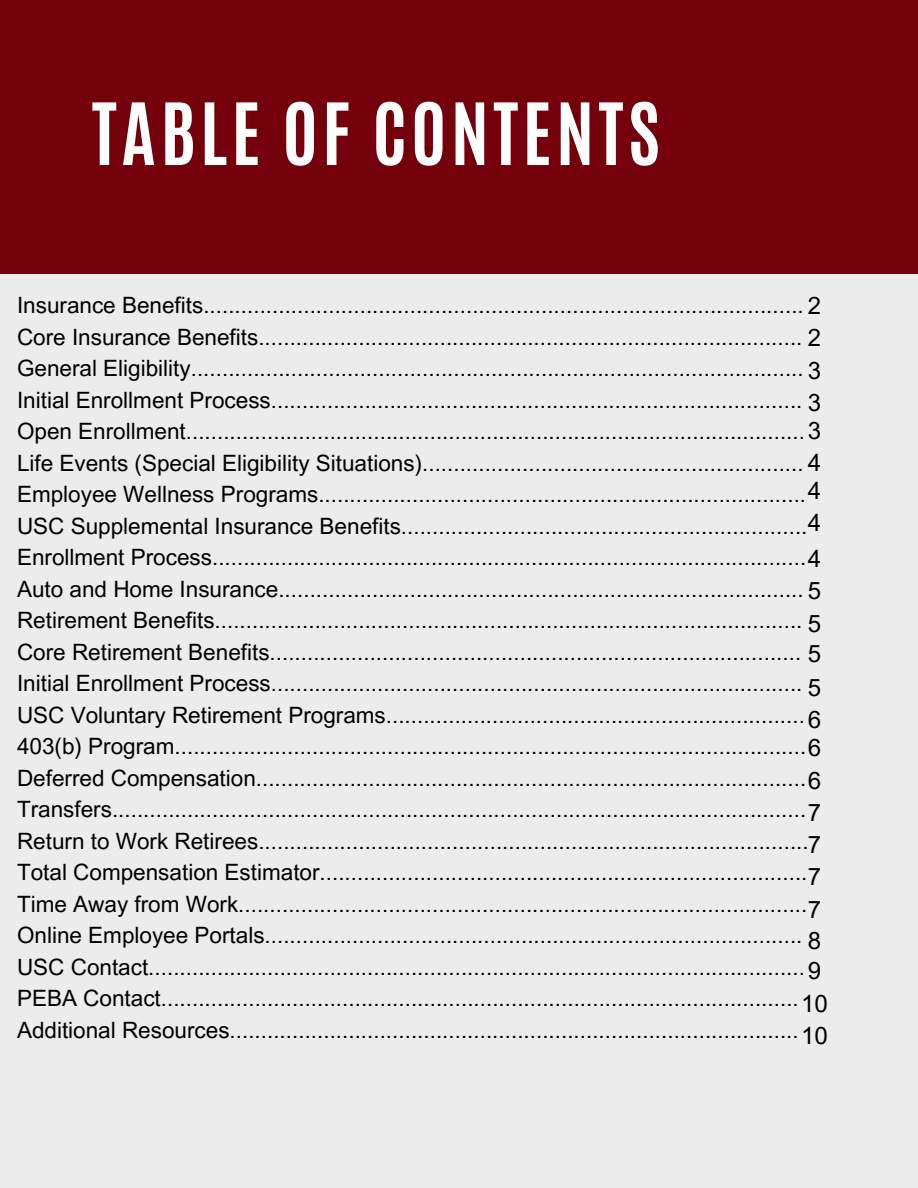
<style>
.page{position:relative;width:918px;height:1188px;background:#ececec}
.page>*{position:absolute;margin:0;border:0;box-sizing:border-box;transform-origin:0 0}
.t1{font:700 72.9px "Antonio";letter-spacing:.06em;color:#fff}
.t2{font:24px "Arial MT Pro";color:#000}
.t3{font:22.5px "Arial MT Pro";color:#000}
.s1{font-size:24px}
</style>
<div class="page">
<div style="left:0;top:0;width:918px;height:273px;background:#73000a"></div>
<p class="t1" style="left:92px;top:82px;width:570px">TABLE OF CONTENTS</p>
<h1 class="t3" style="left:17px;top:297px;width:806px">Insurance Benefits................................................................................................ <span class="s1">2</span></h1>
<p class="t3" style="left:17px;top:328px;width:806px">Core Insurance Benefits....................................................................................... <span class="s1">2</span></p>
<p class="t3" style="left:17px;top:360px;width:806px">General Eligibility.................................................................................................. <span class="s1">3</span></p>
<p class="t2" style="left:808px;top:393px;width:15px">3</p>
<p class="t3" style="left:17px;top:391px;width:787px">Initial Enrollment Process.....................................................................................</p>
<p class="t3" style="left:17px;top:423px;width:806px">Open Enrollment...................................................................................................<span class="s1">3</span></p>
<p class="t3" style="left:17px;top:454px;width:806px">Life Events (Special Eligibility Situations)............................................................. <span class="s1">4</span></p>
<p class="t3" style="left:17px;top:486px;width:791px">Employee Wellness Programs..............................................................................</p>
<p class="t3" style="left:17px;top:517px;width:792px">USC Supplemental Insurance Benefits.................................................................</p>
<p class="t3" style="left:17px;top:549px;width:806px">Enrollment Process...............................................................................................<span class="s1">4</span></p>
<p class="t3" style="left:17px;top:580px;width:788px">Auto and Home Insurance....................................................................................</p>
<p class="t3" style="left:17px;top:612px;width:787px">Retirement Benefits..............................................................................................</p>
<p class="t3" style="left:17px;top:643px;width:786px">Core Retirement Benefits.....................................................................................</p>
<p class="t3" style="left:17px;top:675px;width:787px">Initial Enrollment Process.....................................................................................</p>
<p class="t3" style="left:17px;top:706px;width:789px">USC Voluntary Retirement Programs...................................................................</p>
<p class="t3" style="left:17px;top:738px;width:806px">403(b) Program.....................................................................................................<span class="s1">6</span></p>
<p class="t3" style="left:17px;top:769px;width:791px">Deferred Compensation........................................................................................</p>
<p class="t3" style="left:17px;top:801px;width:791px">Transfers...............................................................................................................</p>
<p class="t3" style="left:17px;top:832px;width:793px">Return to Work Retirees........................................................................................</p>
<p class="t3" style="left:17px;top:864px;width:792px">Total Compensation Estimator..............................................................................</p>
<p class="t3" style="left:17px;top:895px;width:792px">Time Away from Work...........................................................................................</p>
<p class="t3" style="left:17px;top:927px;width:787px">Online Employee Portals......................................................................................</p>
<p class="t3" style="left:17px;top:958px;width:790px">USC Contact.........................................................................................................</p>
<p class="t3" style="left:17px;top:990px;width:783px">PEBA Contact......................................................................................................</p>
<p class="t3" style="left:17px;top:1021px;width:783px">Additional Resources...........................................................................................</p>
<p class="t2" style="left:808px;top:481px;width:15px">4</p>
<p class="t2" style="left:808px;top:514px;width:15px">4</p>
<p class="t2" style="left:808px;top:582px;width:15px">5</p>
<p class="t2" style="left:808px;top:615px;width:15px">5</p>
<p class="t2" style="left:808px;top:645px;width:15px">5</p>
<p class="t2" style="left:808px;top:678px;width:15px">5</p>
<p class="t2" style="left:808px;top:711px;width:15px">6</p>
<p class="t2" style="left:808px;top:771px;width:15px">6</p>
<p class="t2" style="left:808px;top:803px;width:15px">7</p>
<p class="t2" style="left:808px;top:836px;width:15px">7</p>
<p class="t2" style="left:808px;top:868px;width:15px">7</p>
<p class="t2" style="left:808px;top:900px;width:15px">7</p>
<p class="t2" style="left:808px;top:931px;width:15px">8</p>
<p class="t2" style="left:808px;top:961px;width:15px">9</p>
<p class="t2" style="left:801px;top:995px;width:28px">10</p>
<p class="t2" style="left:801px;top:1027px;width:28px">10</p>
</div>
